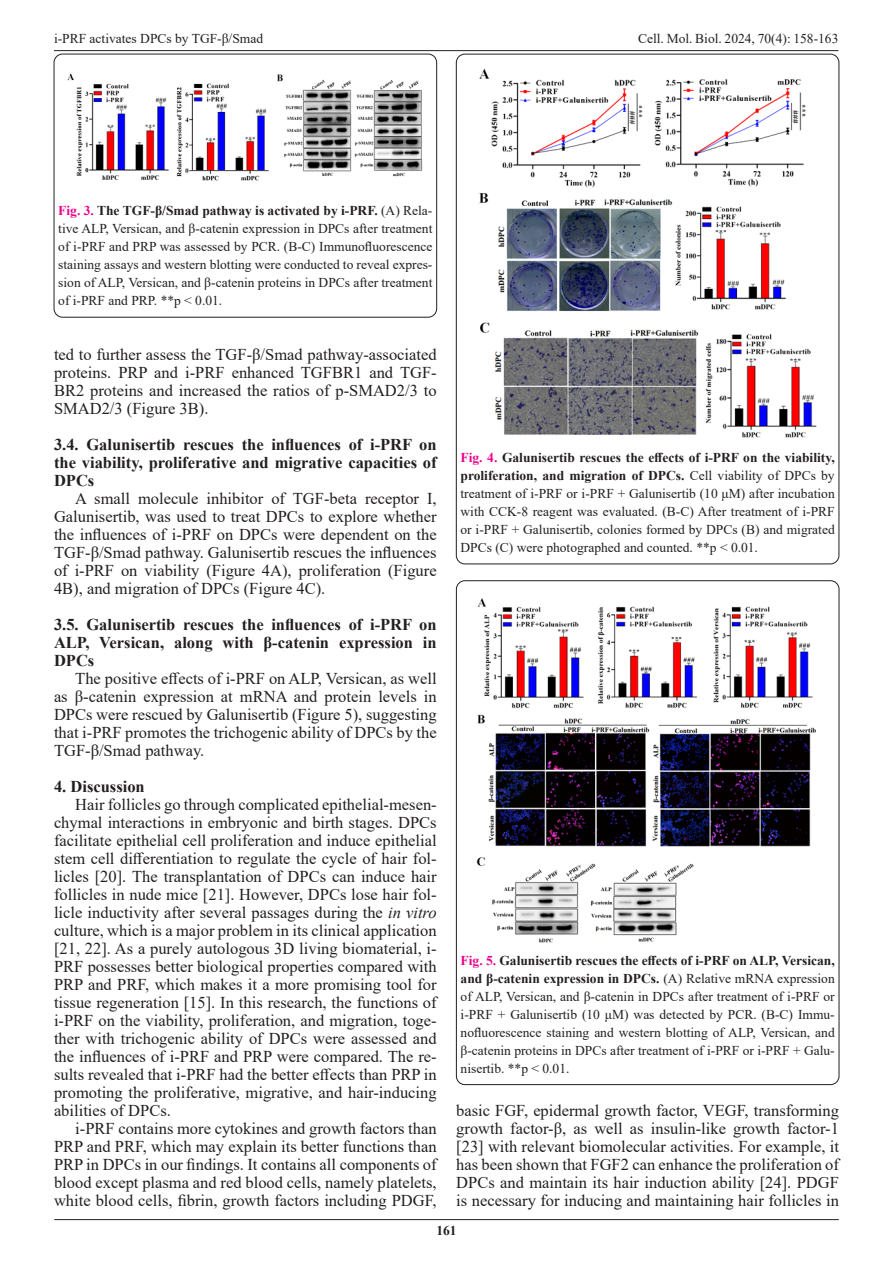
<style>
.page{position:relative;width:893px;height:1263px;background:#fff}
.page>*{position:absolute;margin:0;border:0;box-sizing:border-box;transform-origin:0 0}
.t1{font:16.5px/18px "Times New Roman";color:#231f20;text-align:justify}
.t2{font:700 16.5px/18px "Times New Roman";color:#231f20;text-align:justify}
.t3{font:13.5px/18px "Times New Roman";color:#231f20;text-align:justify}
.t4{font:700 13.5px "Times New Roman";color:#231f20}
.s1{font-weight:700;color:#ed028c}
.s2{font-weight:700}
.s3{font-style:italic}
</style>
<div class="page">
<hr style="left:54px;top:50px;width:784px;height:1px;background:#231f20">
<hr style="left:54px;top:1219px;width:785px;height:1px;background:#231f20">
<div style="left:54px;top:54px;width:383px;height:263px;border:1px solid #231f20;border-radius:9px"></div>
<img style="left:67px;top:73px;width:356px;height:108px">
<img style="left:479px;top:68px;width:338px;height:370px">
<img style="left:476px;top:598px;width:340px;height:345px">
<p class="t3" style="left:54px;top:29px;width:211px">i-PRF activates DPCs by TGF-β/Smad</p>
<p class="t3" style="left:638px;top:29px;width:202px">Cell. Mol. Biol. 2024, 70(4): 158-163</p>
<p class="t3" style="left:58px;top:201px;width:376px"><span class="s1">Fig. 3.</span> <span class="s2">The TGF-β/Smad pathway is activated by i-PRF.</span> (A) Rela&shy;tive ALP, Versican, and β-catenin expression in DPCs after treatment of i-PRF and PRP was assessed by PCR. (B-C) Immunofluorescence staining assays and western blotting were conducted to reveal expres&shy;sion of ALP, Versican, and β-catenin proteins in DPCs after treatment of i-PRF and PRP. **p &lt; 0.01.</p>
<p class="t1" style="left:54px;top:345px;width:384px">ted to further assess the TGF-β/Smad pathway-associated proteins. PRP and i-PRF enhanced TGFBR1 and TGF-BR2 proteins and increased the ratios of p-SMAD2/3 to SMAD2/3 (Figure 3B).</p>
<p class="t2" style="left:54px;top:435px;width:384px">3.4. Galunisertib rescues the influences of i-PRF on the viability, proliferative and migrative capacities of DPCs</p>
<p class="t1" style="left:54px;top:489px;width:384px;text-indent:21px">A small molecule inhibitor of TGF-beta receptor I, Galunisertib, was used to treat DPCs to explore whether the influences of i-PRF on DPCs were dependent on the TGF-β/Smad pathway. Galunisertib rescues the influences of i-PRF on viability (Figure 4A), proliferation (Figure 4B), and migration of DPCs (Figure 4C).</p>
<p class="t2" style="left:54px;top:615px;width:384px">3.5. Galunisertib rescues the influences of i-PRF on ALP, Versican, along with β-catenin expression in DPCs</p>
<p class="t1" style="left:54px;top:669px;width:384px;text-indent:21px">The positive effects of i-PRF on ALP, Versican, as well as β-catenin expression at mRNA and protein levels in DPCs were rescued by Galunisertib (Figure 5), suggesting that i-PRF promotes the trichogenic ability of DPCs by the TGF-β/Smad pathway.</p>
<p class="t2" style="left:54px;top:777px;width:92px">4. Discussion</p>
<p class="t1" style="left:54px;top:795px;width:384px;text-indent:21px">Hair follicles go through complicated epithelial-mesen&shy;chymal interactions in embryonic and birth stages. DPCs facilitate epithelial cell proliferation and induce epithelial stem cell differentiation to regulate the cycle of hair fol&shy;licles [20]. The transplantation of DPCs can induce hair follicles in nude mice [21]. However, DPCs lose hair fol&shy;licle inductivity after several passages during the <span class="s3">in vitro </span>culture, which is a major problem in its clinical application [21, 22]. As a purely autologous 3D living biomaterial, i-PRF possesses better biological properties compared with PRP and PRF, which makes it a more promising tool for tissue regeneration [15]. In this research, the functions of i-PRF on the viability, proliferation, and migration, toge&shy;ther with trichogenic ability of DPCs were assessed and the influences of i-PRF and PRP were compared. The re&shy;sults revealed that i-PRF had the better effects than PRP in promoting the proliferative, migrative, and hair-inducing abilities of DPCs.</p>
<p class="t1" style="left:54px;top:1119px;width:384px;text-indent:21px">i-PRF contains more cytokines and growth factors than PRP and PRF, which may explain its better functions than PRP in DPCs in our findings. It contains all components of blood except plasma and red blood cells, namely platelets, white blood cells, fibrin, growth factors including PDGF,</p>
<p class="t3" style="left:460px;top:448px;width:376px"><span class="s1">Fig. 4.</span> <span class="s2">Galunisertib rescues the effects of i-PRF on the viability, proliferation, and migration of DPCs.</span> Cell viability of DPCs by treatment of i-PRF or i-PRF + Galunisertib (10 μM) after incubation with CCK-8 reagent was evaluated. (B-C) After treatment of i-PRF or i-PRF + Galunisertib, colonies formed by DPCs (B) and migrated DPCs (C) were photographed and counted. **p &lt; 0.01.</p>
<p class="t3" style="left:461px;top:950px;width:376px"><span class="s1">Fig. 5.</span> <span class="s2">Galunisertib rescues the effects of i-PRF on ALP, Versican, and β-catenin expression in DPCs.</span> (A) Relative mRNA expression of ALP, Versican, and β-catenin in DPCs after treatment of i-PRF or i-PRF + Galunisertib (10 μM) was detected by PCR. (B-C) Immu&shy;nofluorescence staining and western blotting of ALP, Versican, and β-catenin proteins in DPCs after treatment of i-PRF or i-PRF + Galu&shy;nisertib. **p &lt; 0.01.</p>
<p class="t1" style="left:456px;top:1101px;width:384px">basic FGF, epidermal growth factor, VEGF, transforming growth factor-β, as well as insulin-like growth factor-1 [23] with relevant biomolecular activities. For example, it has been shown that FGF2 can enhance the proliferation of DPCs and maintain its hair induction ability [24]. PDGF is necessary for inducing and maintaining hair follicles in</p>
<p class="t4" style="left:436px;top:1220px;width:22px">161</p>
</div>
